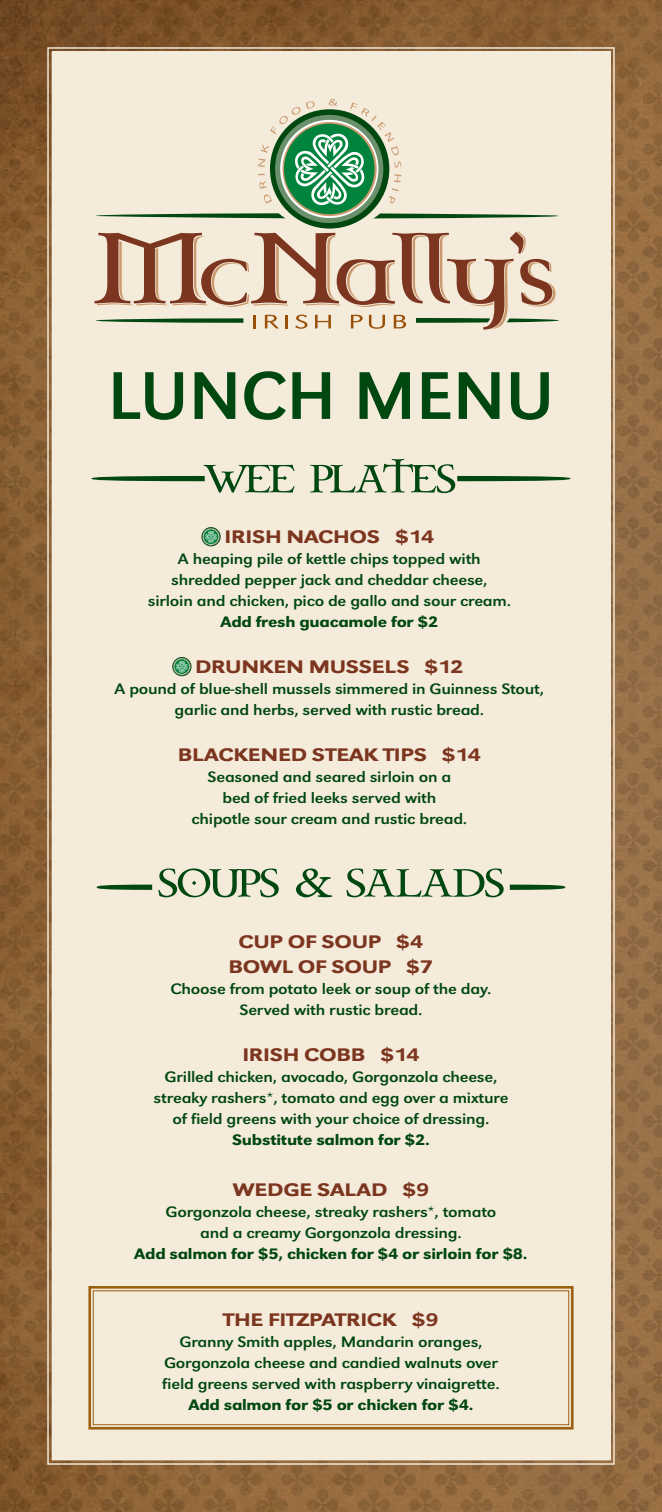
<style>
.page{position:relative;width:662px;height:1512px;background:#fff}
.page>*{position:absolute;margin:0;border:0;box-sizing:border-box;transform-origin:0 0}
.t1{font:70px "URW Grotesk T";color:#004710}
.t2{font:18.9px/25.2px "URW Grotesk T Medi Extr Wide";letter-spacing:-.015em;color:#7c351e;text-align:center;scale:1.11 1}
.t3{font:15.75px/21px "URW Grotesk T";letter-spacing:-.015em;color:#004710;text-align:center;scale:1.11 1}
.t4{font:500 15.75px "URW Grotesk T";letter-spacing:-.015em;color:#004710;scale:1.11 1}
</style>
<div class="page">
<img style="left:0;top:0;width:662px;height:1512px">
<div style="left:47px;top:47px;width:568px;height:1418px;background:#f4ebdb"></div>
<div style="left:52px;top:52px;width:558px;height:1408px;border:4px solid #f4ebdb"></div>
<svg style="left:97px;top:885px;width:55px;height:5px"></svg>
<svg style="left:509px;top:885px;width:56px;height:5px"></svg>
<svg style="left:158px;top:868px;width:345px;height:29px;background:#b1bda3"></svg>
<svg style="left:95px;top:99px;width:464px;height:231px;background:#d1cbb5"></svg>
<svg style="left:87px;top:1285px;width:487px;height:146px;background:#efe3d0"></svg>
<div style="left:93px;top:1290px;width:476px;height:135px;border:1px solid #9c5f0d"></div>
<svg style="left:172px;top:657px;width:19px;height:19px"></svg>
<svg style="left:91px;top:459px;width:479px;height:34px;background:#c6ccb5"></svg>
<svg style="left:201px;top:527px;width:20px;height:19px"></svg>
<h1 class="t1" style="left:108px;top:356px;width:448px">Lunch Menu</h1>
<p class="t2" style="left:224px;top:524px;width:190px">IRIS H NACHOS $14</p>
<p class="t3" style="left:148px;top:548px;width:329px">A heaping pile of kettle chips topped with shredded pepper jack and cheddar cheese, sirloin and chicken, pico de gallo and sour cream.</p>
<p class="t4" style="left:220px;top:613px;width:198px">Add fresh guacamole for $2</p>
<p class="t2" style="left:195px;top:654px;width:243px">DRUNKEN MUSS ELS $12</p>
<p class="t3" style="left:115px;top:678px;width:388px">A pound of blue-shell mussels simmered in Guinness Stout, garlic and herbs, served with rustic bread.</p>
<p class="t2" style="left:178px;top:742px;width:274px">BLACKEN ED STEAK TI PS $14</p>
<p class="t3" style="left:191px;top:767px;width:250px">Seasoned and seared sirloin on a<br>bed of fried leeks served with chipotle sour cream and rustic bread.</p>
<p class="t2" style="left:228px;top:929px;width:186px">CUP OF SOUP $4<br>BOWL OF SOUP $7</p>
<p class="t3" style="left:170px;top:978px;width:290px">Choose from potato leek or soup of the day.<br>Served with rustic bread.</p>
<p class="t2" style="left:242px;top:1042px;width:92px">IRIS H COBB</p>
<p class="t2" style="left:380px;top:1042px;width:37px">$14</p>
<p class="t3" style="left:153px;top:1066px;width:321px">Grilled chicken, avocado, Gorgonzola cheese, streaky rashers*, tomato and egg over a mixture of field greens with your choice of dressing.</p>
<p class="t4" style="left:232px;top:1131px;width:180px">Substitute salmon for $2.</p>
<p class="t2" style="left:232px;top:1177px;width:179px">WEDGE SALAD $9</p>
<p class="t3" style="left:165px;top:1201px;width:299px">Gorgonzola cheese, streaky rashers*, tomato and a creamy Gorgonzola dressing.</p>
<p class="t4" style="left:134px;top:1244px;width:356px">Add salmon for $5, chicken for $4 or sirloin for $8.</p>
<p class="t2" style="left:223px;top:1307px;width:45px">THE FIT</p>
<p class="t2" style="left:297px;top:1307px;width:129px">ZPATRIC K $9</p>
<p class="t3" style="left:162px;top:1331px;width:305px">Granny Smith apples, Mandarin oranges,<br>Gorgonzola cheese and candied walnuts over field greens served with raspberry vinaigrette.</p>
<p class="t4" style="left:188px;top:1395px;width:258px">Add salmon for $5 or chicken for $4.</p>
</div>
